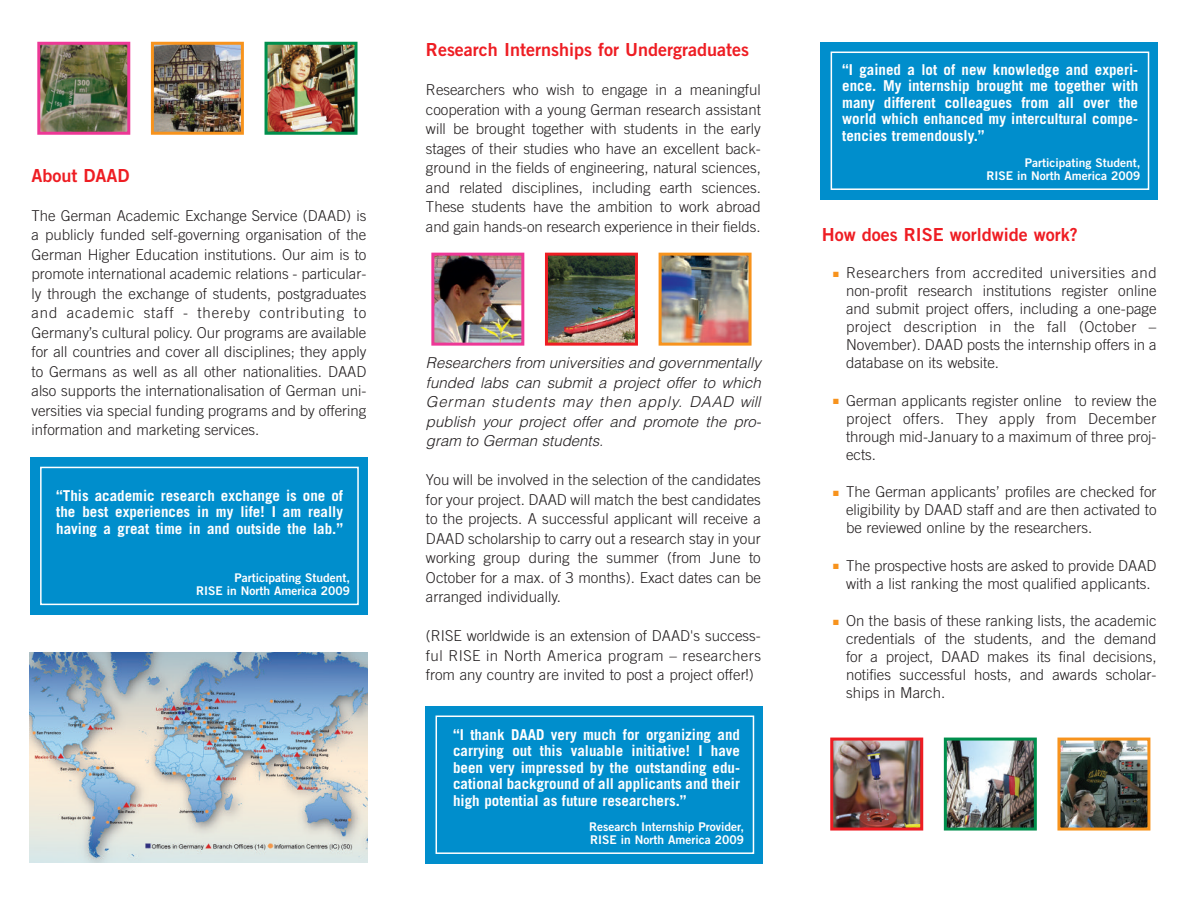
<style>
.page{position:relative;width:1188px;height:918px;background:#fff}
.page>*{position:absolute;margin:0;border:0;box-sizing:border-box;transform-origin:0 0}
.t1{font:18px "Trade Gothic Bold Two";color:#ee1d23}
.t2{font:300 15px/19.5px "Trade Gothic";color:#231f20;text-align:justify}
.t3{font:700 15px/16.5px "Trade Gothic";color:#fff;text-align:justify}
.t4{font:italic 300 15px/19.5px "Helvetica";color:#231f20;text-align:justify}
.t5{font:12px/13.5px "Trade Gothic Bold Two";color:#fff;text-align:right}
.s1{color:#f7931d}
</style>
<div class="page">
<div style="left:30px;top:457px;width:338px;height:158px;background:#008ecc"></div>
<div style="left:40px;top:467px;width:319px;height:138px;border:2px solid #fff"></div>
<div style="left:820px;top:42px;width:338px;height:158px;background:#008ecc"></div>
<div style="left:831px;top:52px;width:318px;height:138px;border:2px solid #fff"></div>
<div style="left:425px;top:706px;width:338px;height:158px;background:#008ecc"></div>
<div style="left:436px;top:716px;width:318px;height:138px;border:2px solid #fff"></div>
<img style="left:30px;top:653px;width:338px;height:210px">
<img style="left:834px;top:742px;width:85px;height:85px">
<div style="left:830px;top:738px;width:93px;height:93px;border:3px solid #ee1d23"></div>
<img style="left:948px;top:742px;width:85px;height:85px">
<div style="left:944px;top:738px;width:93px;height:93px;border:3px solid #008f4d"></div>
<img style="left:1061px;top:742px;width:85px;height:85px">
<div style="left:1057px;top:738px;width:93px;height:93px;border:3px solid #f7931d"></div>
<img style="left:435px;top:257px;width:85px;height:85px">
<div style="left:431px;top:253px;width:93px;height:93px;border:3px solid #ed3896"></div>
<img style="left:549px;top:257px;width:85px;height:85px">
<div style="left:545px;top:253px;width:93px;height:93px;border:3px solid #ee1d23"></div>
<img style="left:663px;top:257px;width:85px;height:85px">
<div style="left:659px;top:253px;width:93px;height:93px;border:3px solid #f7931d"></div>
<img style="left:41px;top:46px;width:85px;height:85px">
<div style="left:37px;top:42px;width:93px;height:93px;border:3px solid #ed3896"></div>
<img style="left:155px;top:46px;width:85px;height:85px">
<div style="left:151px;top:42px;width:93px;height:93px;border:3px solid #f7931d"></div>
<img style="left:269px;top:46px;width:85px;height:85px">
<div style="left:265px;top:42px;width:93px;height:93px;border:3px solid #008f4d"></div>
<p class="t1" style="left:32px;top:169px;width:100px">About DAAD</p>
<p class="t2" style="left:32px;top:207px;width:336px">The German Academic Exchange Service (DAAD) is a publicly funded self-governing organisation of the German Higher Education institutions. Our aim is to promote international academic relations - particular&shy;ly through the exchange of students, postgraduates and academic staff - thereby contributing to Germany’s cultural policy. Our programs are available for all countries and cover all disciplines; they apply to Germans as well as all other nationalities. DAAD also supports the internationalisation of German uni&shy;versities via special funding programs and by offering information and marketing services.</p>
<p class="t3" style="left:56px;top:489px;width:288px">“This academic research exchange is one of the best experiences in my life! I am really having a great time in and outside the lab.”</p>
<p class="t5" style="left:196px;top:572px;width:156px">Participating Student,<br>RISE in North America 2009</p>
<p class="t1" style="left:426px;top:43px;width:325px">Research Internships for Undergraduates</p>
<p class="t2" style="left:426px;top:81px;width:336px">Researchers who wish to engage in a meaningful cooperation with a young German research assistant will be brought together with students in the early stages of their studies who have an excellent back&shy;ground in the fields of engineering, natural sciences, and related disciplines, including earth sciences.<br>These students have the ambition to work abroad and gain hands-on research experience in their fields.</p>
<p class="t4" style="left:426px;top:353px;width:337px">Researchers from universities and governmentally funded labs can submit a project offer to which German students may then apply. DAAD will publish your project offer and promote the pro&shy;gram to German students.</p>
<p class="t2" style="left:426px;top:471px;width:336px">You will be involved in the selection of the candidates for your project. DAAD will match the best candidates to the projects. A successful applicant will receive a DAAD scholarship to carry out a research stay in your working group during the summer (from June to October for a max. of 3 months). Exact dates can be arranged individually.</p>
<p class="t2" style="left:426px;top:627px;width:336px">(RISE worldwide is an extension of DAAD's success&shy;ful RISE in North America program – researchers from any country are invited to post a project offer!)</p>
<p class="t3" style="left:453px;top:727px;width:288px">“I thank DAAD very much for organizing and carrying out this valuable initiative! I have been very impressed by the outstanding edu&shy;cational background of all applicants and their high potential as future researchers.”</p>
<p class="t5" style="left:589px;top:821px;width:157px;text-align:left">Research Internship Provider,<br>RISE in North America 2009</p>
<p class="t3" style="left:842px;top:62px;width:297px">“I gained a lot of new knowledge and experi&shy;ence. My internship brought me together with many different colleagues from all over the world which enhanced my intercultural compe&shy;tencies tremendously.”</p>
<p class="t5" style="left:987px;top:157px;width:156px">Participating Student,<br>RISE in North America 2009</p>
<p class="t1" style="left:822px;top:228px;width:258px">How does RISE worldwide work?</p>
<p class="t2" style="left:846px;top:265px;width:312px;line-height:18px;text-indent:-13px"><span class="s1">■</span> Researchers from accredited universities and non-profit research institutions register online and submit project offers, including a one-page project description in the fall (October – November). DAAD posts the internship offers in a database on its website.</p>
<p class="t2" style="left:846px;top:393px;width:312px;line-height:18px;text-indent:-13px"><span class="s1">■</span> German applicants register online to review the project offers. They apply from December through mid-January to a maximum of three proj&shy;ects.</p>
<p class="t2" style="left:846px;top:484px;width:312px;line-height:18px;text-indent:-13px"><span class="s1">■</span> The German applicants’ profiles are checked for eligibility by DAAD staff and are then activated to be reviewed online by the researchers.</p>
<p class="t2" style="left:833px;top:558px;width:325px;line-height:18px;text-align:center"><span class="s1">■</span> The prospective hosts are asked to provide DAAD with a list ranking the most qualified applicants.</p>
<p class="t2" style="left:846px;top:613px;width:312px;line-height:18px;text-indent:-13px"><span class="s1">■</span> On the basis of these ranking lists, the academic credentials of the students, and the demand for a project, DAAD makes its final decisions, notifies successful hosts, and awards scholar&shy;ships in March.</p>
</div>
